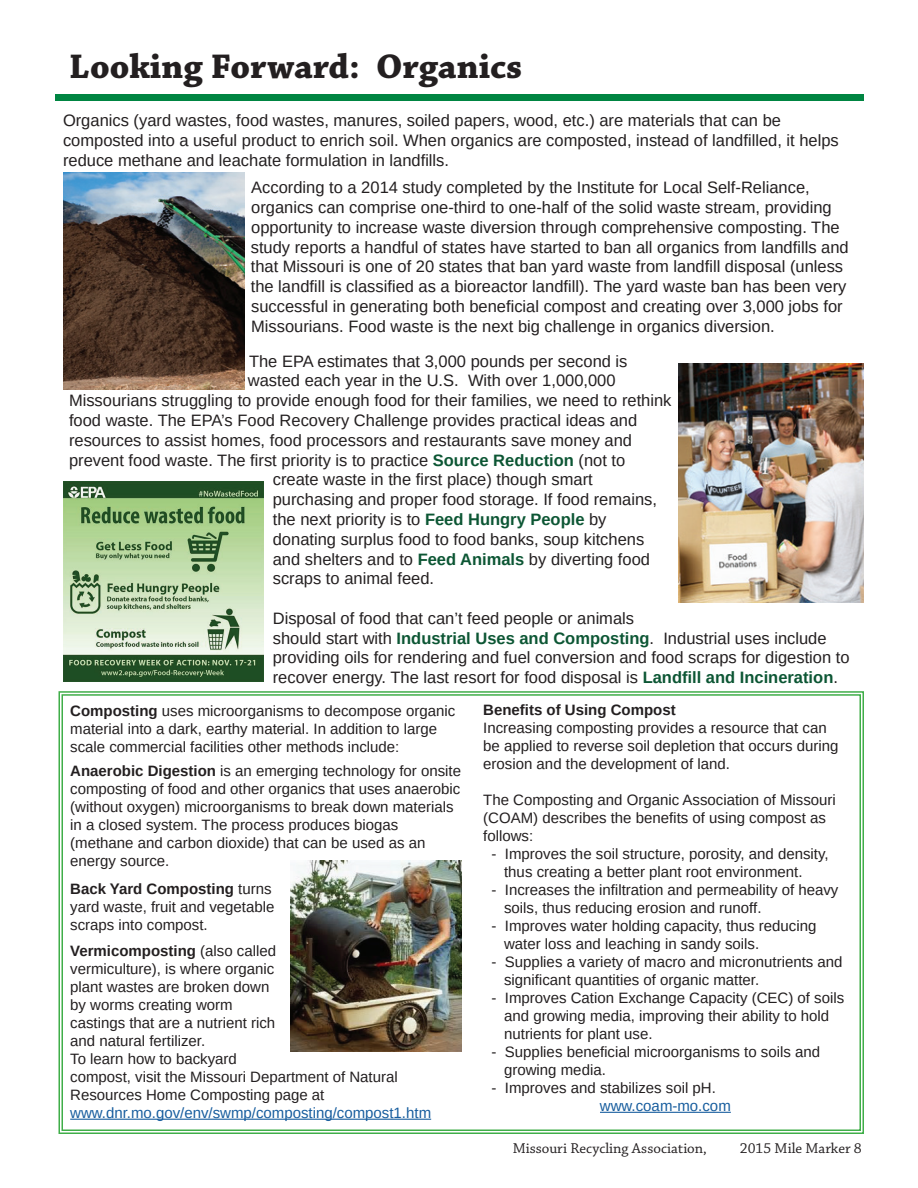
<style>
.page{position:relative;width:918px;height:1188px;background:#fff}
.page>*{position:absolute;margin:0;border:0;box-sizing:border-box;transform-origin:0 0}
.t1{font:700 36px "Chaparral Pro";color:#231f20}
.t2{font:16.5px/19.8px "Liberation Sans";color:#231f20}
.t3{font:15px/18px "Liberation Sans";color:#231f20}
.t4{font:15px "Liberation Sans";color:#175d9e}
.t5{font:15px "Chaparral Pro";color:#231f20}
.t6{font:700 15px "Liberation Sans";color:#231f20}
.s1{font-weight:700;color:#0c5634}
.s2{font-weight:700}
</style>
<div class="page">
<svg style="left:58px;top:691px;width:806px;height:443px"></svg>
<hr style="left:600px;top:1112px;width:131px;height:1px;background:#175d9e">
<div style="left:55px;top:94px;width:809px;height:7px;background:#008542"></div>
<hr style="left:70px;top:1119px;width:361px;height:1px;background:#175d9e">
<img style="left:291px;top:861px;width:170px;height:191px">
<img style="left:678px;top:364px;width:186px;height:238px">
<img style="left:63px;top:173px;width:181px;height:217px">
<img style="left:63px;top:481px;width:201px;height:201px">
<h1 class="t1" style="left:69px;top:46px;width:454px">Looking Forward: Organics</h1>
<p class="t2" style="left:63px;top:111px;width:777px">Organics (yard wastes, food wastes, manures, soiled papers, wood, etc.) are materials that can be composted into a useful product to enrich soil. When organics are composted, instead of landfilled, it helps reduce methane and leachate formulation in landfills.</p>
<p class="t2" style="left:251px;top:178px;width:599px">According to a 2014 study completed by the Institute for Local Self-Reliance, organics can comprise one-third to one-half of the solid waste stream, providing opportunity to increase waste diversion through comprehensive composting. The study reports a handful of states have started to ban all organics from landfills and that Missouri is one of 20 states that ban yard waste from landfill disposal (unless the landfill is classified as a bioreactor landfill). The yard waste ban has been very successful in generating both beneficial compost and creating over 3,000 jobs for Missourians. Food waste is the next big challenge in organics diversion.</p>
<p class="t2" style="left:249px;top:351px;width:380px">The EPA estimates that 3,000 pounds per second is</p>
<p class="t2" style="left:248px;top:371px;width:369px">wasted each year in the U.S. With over 1,000,000</p>
<p class="t2" style="left:69px;top:391px;width:604px">Missourians struggling to provide enough food for their families, we need to rethink</p>
<p class="t2" style="left:69px;top:411px;width:570px">food waste. The EPA’s Food Recovery Challenge provides practical ideas and</p>
<p class="t2" style="left:69px;top:430px;width:565px">resources to assist homes, food processors and restaurants save money and</p>
<p class="t2" style="left:69px;top:450px;width:558px">prevent food waste. The first priority is to practice <span class="s1">Source Reduction</span> (not to</p>
<p class="t2" style="left:273px;top:470px;width:322px">create waste in the first place) though smart</p>
<p class="t2" style="left:273px;top:490px;width:386px">purchasing and proper food storage. If food remains,</p>
<p class="t2" style="left:273px;top:510px;width:335px">the next priority is to <span class="s1">Feed Hungry People</span> by</p>
<p class="t2" style="left:273px;top:529px;width:373px">donating surplus food to food banks, soup kitchens</p>
<p class="t2" style="left:273px;top:549px;width:379px">and shelters and to <span class="s1">Feed Animals</span> by diverting food</p>
<p class="t2" style="left:273px;top:569px;width:163px">scraps to animal feed.</p>
<p class="t2" style="left:273px;top:608px;width:578px">Disposal of food that can’t feed people or animals<br>should start with <span class="s1">Industrial Uses and Composting</span>. Industrial uses include providing oils for rendering and fuel conversion and food scraps for digestion to recover energy. The last resort for food disposal is <span class="s1">Landfill and Incineration</span>.</p>
<p class="t6" style="left:483px;top:699px;width:194px">Benefits of Using Compost</p>
<p class="t3" style="left:483px;top:719px;width:357px">Increasing composting provides a resource that can be applied to reverse soil depletion that occurs during erosion and the development of land.</p>
<p class="t3" style="left:483px;top:791px;width:354px">The Composting and Organic Association of Missouri (COAM) describes the benefits of using compost as follows:</p>
<p class="t3" style="left:504px;top:845px;width:326px;text-indent:-13px">- Improves the soil structure, porosity, and density, thus creating a better plant root environment.</p>
<p class="t3" style="left:504px;top:881px;width:336px;text-indent:-13px">- Increases the infiltration and permeability of heavy soils, thus reducing erosion and runoff.</p>
<p class="t3" style="left:504px;top:917px;width:314px;text-indent:-13px">- Improves water holding capacity, thus reducing water loss and leaching in sandy soils.</p>
<p class="t3" style="left:504px;top:953px;width:340px;text-indent:-13px">- Supplies a variety of macro and micronutrients and significant quantities of organic matter.</p>
<p class="t3" style="left:504px;top:989px;width:342px;text-indent:-13px">- Improves Cation Exchange Capacity (CEC) of soils and growing media, improving their ability to hold nutrients for plant use.</p>
<p class="t3" style="left:504px;top:1043px;width:317px;text-indent:-13px">- Supplies beneficial microorganisms to soils and growing media.</p>
<p class="t3" style="left:492px;top:1079px;width:226px">- Improves and stabilizes soil pH.</p>
<p class="t4" style="left:600px;top:1096px;width:132px">www.coam-mo.com</p>
<p class="t3" style="left:70px;top:702px;width:387px"><span class="s2">Composting</span> uses microorganisms to decompose organic material into a dark, earthy material. In addition to large scale commercial facilities other methods include:</p>
<p class="t3" style="left:70px;top:762px;width:392px"><span class="s2">Anaerobic Digestion</span> is an emerging technology for onsite composting of food and other organics that uses anaerobic (without oxygen) microorganisms to break down materials in a closed system. The process produces biogas (methane and carbon dioxide) that can be used as an energy source.</p>
<p class="t3" style="left:70px;top:880px;width:206px"><span class="s2">Back Yard Composting</span> turns yard waste, fruit and vegetable scraps into compost.</p>
<p class="t3" style="left:70px;top:942px;width:329px"><span class="s2">Vermicomposting</span> (also called<br>vermiculture), is where organic<br>plant wastes are broken down<br>by worms creating worm<br>castings that are a nutrient rich<br>and natural fertilizer.<br>To learn how to backyard<br>compost, visit the Missouri Department of Natural<br>Resources Home Composting page at</p>
<p class="t4" style="left:70px;top:1103px;width:362px">www.dnr.mo.gov/env/swmp/composting/compost1.htm</p>
<p class="t5" style="left:513px;top:1140px;width:196px">Missouri Recycling Association,</p>
<p class="t5" style="left:740px;top:1140px;width:123px">2015 Mile Marker 8</p>
</div>
